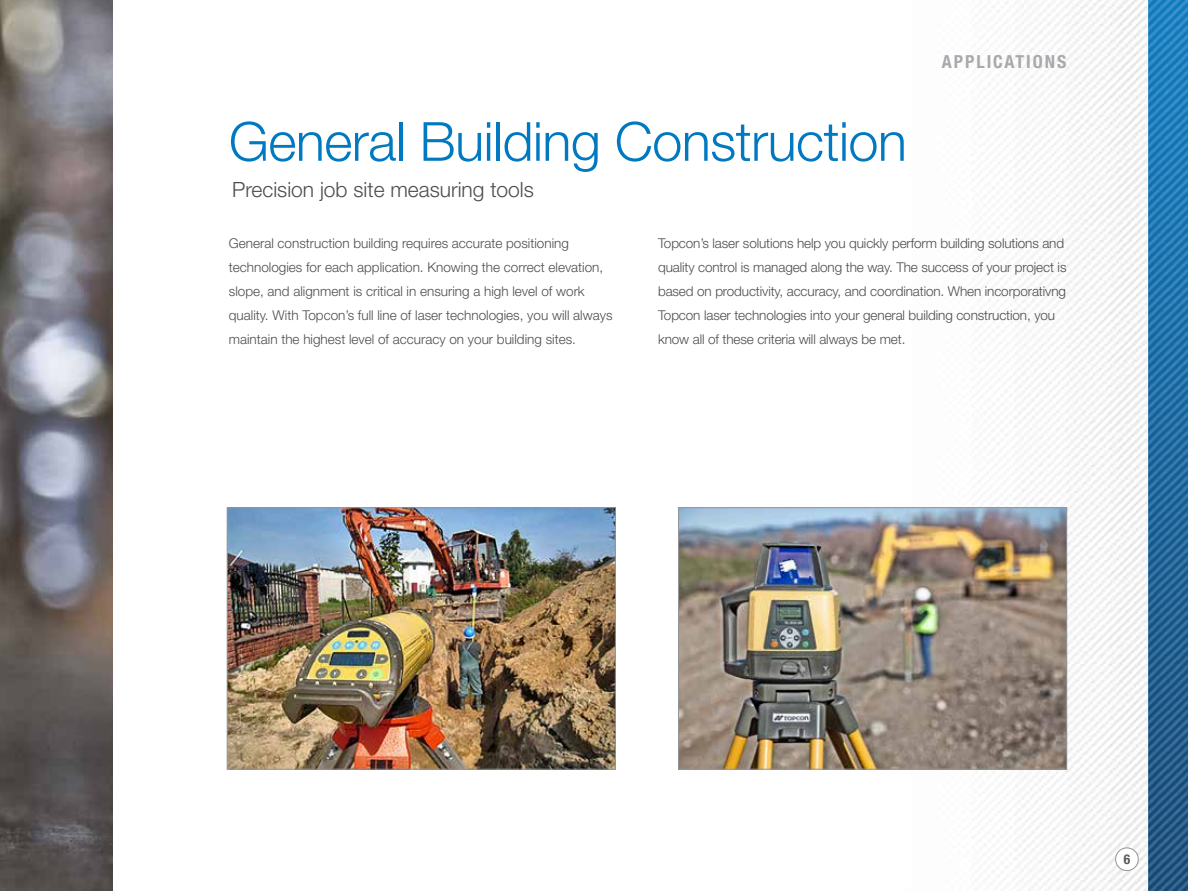
<style>
.page{position:relative;width:1188px;height:891px;background:#fff}
.page>*{position:absolute;margin:0;border:0;box-sizing:border-box;transform-origin:0 0}
.t1{font:300 54px "Helvetica Neue LT Std";letter-spacing:-.01em;color:#0079c1}
.t2{font:300 21px "Helvetica Neue LT Std";color:#4d4d4f}
.t3{font:700 condensed 18px "Helvetica Neue LT Std";letter-spacing:.11em;color:#a7a9ac}
.t4{font:300 13.5px/24px "Helvetica Neue LT Std";letter-spacing:-.01em;color:#4d4d4f}
.t5{font:700 condensed 13.5px "Helvetica Neue LT Std";color:#58595b}
</style>
<div class="page">
<img style="left:6px;top:0;width:1139px;height:891px">
<img style="left:1145px;top:0;width:43px;height:891px">
<img style="left:0;top:0;width:2px;height:891px">
<img style="left:680px;top:510px;width:385px;height:257px">
<div style="left:678px;top:508px;width:389px;height:261px;border:1px solid #939598"></div>
<img style="left:229px;top:510px;width:384px;height:257px">
<div style="left:227px;top:508px;width:388px;height:261px;border:1px solid #939598"></div>
<div style="left:1116px;top:848px;width:22px;height:23px;background:#fff;border-radius:50%"></div>
<div style="left:1115px;top:848px;width:23px;height:23px;border:1px solid #939598;border-radius:50%"></div>
<h1 class="t1" style="left:229px;top:109px;width:680px">General Building Construction</h1>
<h2 class="t2" style="left:232px;top:176px;width:303px">Precision job site measuring tools</h2>
<h3 class="t3" style="left:942px;top:51px;width:126px">APPLICATIONS</h3>
<p class="t4" style="left:229px;top:231px;width:385px">General construction building requires accurate positioning technologies for each application. Knowing the correct elevation, slope, and alignment is critical in ensuring a high level of work quality. With Topcon’s full line of laser technologies, you will always maintain the highest level of accuracy on your building sites.</p>
<p class="t4" style="left:658px;top:231px;width:410px">Topcon’s laser solutions help you quickly perform building solutions and quality control is managed along the way. The success of your project is based on productivity, accuracy, and coordination. When incorporativng Topcon laser technologies into your general building construction, you know all of these criteria will always be met.</p>
<p class="t5" style="left:1124px;top:851px;width:8px">6</p>
</div>
